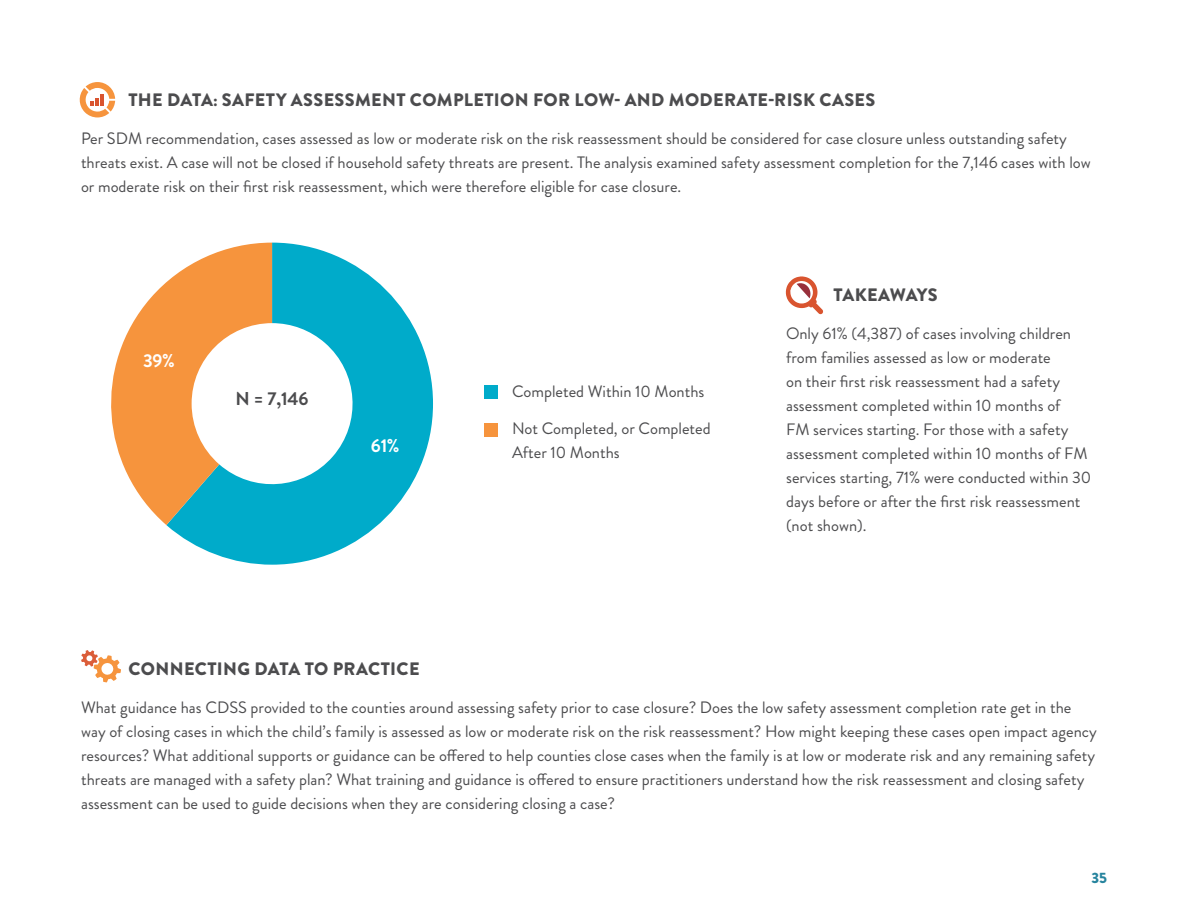
<style>
.page{position:relative;width:1188px;height:918px;background:#fff}
.page>*{position:absolute;margin:0;border:0;box-sizing:border-box;transform-origin:0 0}
.t1{font:700 18.6px "Brandon Grotesque";color:#4c4c4e}
.t2{font:700 18.6px "Brandon Grotesque";color:#fff}
.t3{font:900 18px "Brandon Grotesque";letter-spacing:.02em;color:#4c4c4e}
.t4{font:16.5px/24px "Brandon Grotesque";color:#4c4c4e}
.t5{font:900 15px "Brandon Grotesque";color:#26849e}
</style>
<div class="page">
<svg style="left:79px;top:82px;width:36px;height:35px"></svg>
<svg style="left:785px;top:276px;width:38px;height:38px"></svg>
<svg style="left:81px;top:650px;width:40px;height:32px"></svg>
<div style="left:484px;top:385px;width:14px;height:14px;background:#00abca"></div>
<div style="left:484px;top:423px;width:14px;height:13px;background:#f6943d"></div>
<svg style="left:166px;top:243px;width:267px;height:322px;fill:#00abca"></svg>
<svg style="left:111px;top:243px;width:161px;height:282px;fill:#f6943d"></svg>
<p class="t3" style="left:128px;top:87px;width:749px">THE DATA: SAFETY ASSESSMENT COMPLETION FOR LOW- AND MODERATE-RISK CASES</p>
<p class="t4" style="left:81px;top:126px;width:1011px">Per SDM recommendation, cases assessed as low or moderate risk on the risk reassessment should be considered for case closure unless outstanding safety threats exist. A case will not be closed if household safety threats are present. The analysis examined safety assessment completion for the 7,146 cases with low or moderate risk on their first risk reassessment, which were therefore eligible for case closure.</p>
<p class="t2" style="left:143px;top:348px;width:33px">39%</p>
<p class="t1" style="left:235px;top:385px;width:75px">N = 7,146</p>
<p class="t2" style="left:371px;top:433px;width:30px">61%</p>
<p class="t4" style="left:512px;top:379px;width:194px">Completed Within 10 Months</p>
<p class="t4" style="left:512px;top:417px;width:200px">Not Completed, or Completed<br>After 10 Months</p>
<p class="t3" style="left:834px;top:282px;width:106px">TAKEAWAYS</p>
<p class="t4" style="left:786px;top:321px;width:307px">Only 61% (4,387) of cases involving children from families assessed as low or moderate<br>on their first risk reassessment had a safety assessment completed within 10 months of<br>FM services starting. For those with a safety assessment completed within 10 months of FM services starting, 71% were conducted within 30 days before or after the first risk reassessment (not shown).</p>
<p class="t3" style="left:128px;top:656px;width:293px">CONNECTING DATA TO PRACTICE</p>
<p class="t4" style="left:81px;top:695px;width:1017px">What guidance has CDSS provided to the counties around assessing safety prior to case closure? Does the low safety assessment completion rate get in the way of closing cases in which the child’s family is assessed as low or moderate risk on the risk reassessment? How might keeping these cases open impact agency resources? What additional supports or guidance can be offered to help counties close cases when the family is at low or moderate risk and any remaining safety threats are managed with a safety plan? What training and guidance is offered to ensure practitioners understand how the risk reassessment and closing safety assessment can be used to guide decisions when they are considering closing a case?</p>
<p class="t5" style="left:1091px;top:867px;width:17px">35</p>
</div>
